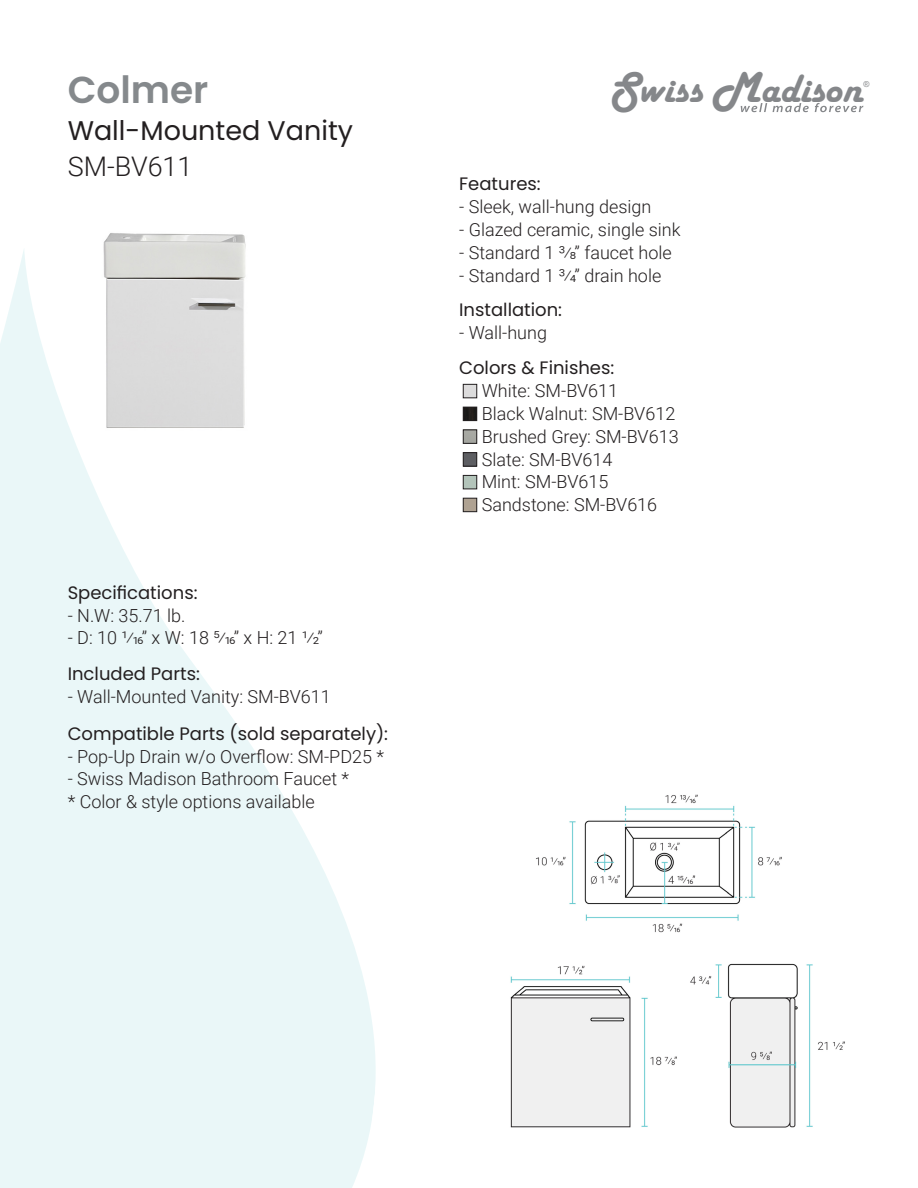
<style>
.page{position:relative;width:918px;height:1188px;background:#fff}
.page>*{position:absolute;margin:0;border:0;box-sizing:border-box;transform-origin:0 0}
.t1{font:41.1px "Harlow Solid";color:#85878a}
.t2{font:600 37.5px "Poppins";color:#85898c}
.t3{font:27px "Poppins";color:#231f20}
.t4{font:300 27px "Roboto";color:#231f20}
.t5{font:300 18px "Roboto";color:#231f20}
.t6{font:18px "Poppins";color:#231f20}
.t7{font:8.1px "Arial";color:#85878a}
.s1{font-size:45px}
</style>
<div class="page">
<img style="left:103px;top:233px;width:143px;height:14px">
<svg style="left:0;top:247px;width:376px;height:941px;fill:#eaf7f8"></svg>
<svg style="left:741px;top:103px;width:122px;height:9px"></svg>
<img style="left:510px;top:794px;width:335px;height:334px">
<div style="left:463px;top:384px;width:14px;height:14px;border:1px solid #231f20"></div>
<img style="left:465px;top:409px;width:10px;height:10px">
<div style="left:463px;top:407px;width:14px;height:14px;border:1px solid #231f20"></div>
<div style="left:463px;top:430px;width:14px;height:14px;border:1px solid #231f20"></div>
<img style="left:465px;top:454px;width:10px;height:10px">
<div style="left:463px;top:452px;width:14px;height:14px;border:1px solid #231f20"></div>
<div style="left:463px;top:475px;width:14px;height:14px;border:1px solid #231f20"></div>
<div style="left:463px;top:498px;width:14px;height:14px;border:1px solid #231f20"></div>
<p class="t2" style="left:68px;top:68px;width:142px">Colmer</p>
<p class="t3" style="left:68px;top:114px;width:287px">Wall-Mounted Vanity</p>
<p class="t4" style="left:68px;top:148px;width:126px">SM-BV611</p>
<p class="t6" style="left:68px;top:582px;width:131px">Specifications:</p>
<p class="t5" style="left:68px;top:603px;width:119px">- N.W: 35.71 lb.</p>
<p class="t5" style="left:68px;top:625px;width:257px">- D: 10 1/16” x W: 18 5/16” x H: 21 1/2”</p>
<p class="t6" style="left:68px;top:663px;width:134px">Included Parts:</p>
<p class="t5" style="left:68px;top:684px;width:265px">- Wall-Mounted Vanity: SM-BV611</p>
<p class="t6" style="left:68px;top:723px;width:322px">Compatible Parts (sold separately):</p>
<p class="t5" style="left:68px;top:744px;width:318px">- Pop-Up Drain w/o Overflow: SM-PD25 *</p>
<p class="t5" style="left:68px;top:766px;width:283px">- Swiss Madison Bathroom Faucet *</p>
<p class="t5" style="left:68px;top:789px;width:248px">* Color &amp; style options available</p>
<p class="t1" style="left:610px;top:66px;width:254px"><span class="s1">S</span>wiss <span class="s1">M</span>adison</p>
<p class="t7" style="left:864px;top:79px;width:8px">®</p>
<p class="t6" style="left:459px;top:174px;width:83px">Features:</p>
<p class="t5" style="left:459px;top:194px;width:194px">- Sleek, wall-hung design</p>
<p class="t5" style="left:459px;top:217px;width:223px">- Glazed ceramic, single sink</p>
<p class="t5" style="left:459px;top:240px;width:214px">- Standard 1 3/8” faucet hole</p>
<p class="t5" style="left:459px;top:263px;width:204px">- Standard 1 3/4” drain hole</p>
<p class="t6" style="left:459px;top:299px;width:104px">Installation:</p>
<p class="t5" style="left:459px;top:320px;width:89px">- Wall-hung</p>
<p class="t6" style="left:459px;top:358px;width:157px">Colors &amp; Finishes:</p>
<p class="t5" style="left:482px;top:378px;width:138px">White: SM-BV611</p>
<p class="t5" style="left:482px;top:401px;width:195px">Black Walnut: SM-BV612</p>
<p class="t5" style="left:482px;top:424px;width:198px">Brushed Grey: SM-BV613</p>
<p class="t5" style="left:482px;top:447px;width:132px">Slate: SM-BV614</p>
<p class="t5" style="left:482px;top:469px;width:128px">Mint: SM-BV615</p>
<p class="t5" style="left:482px;top:492px;width:177px">Sandstone: SM-BV616</p>
</div>
